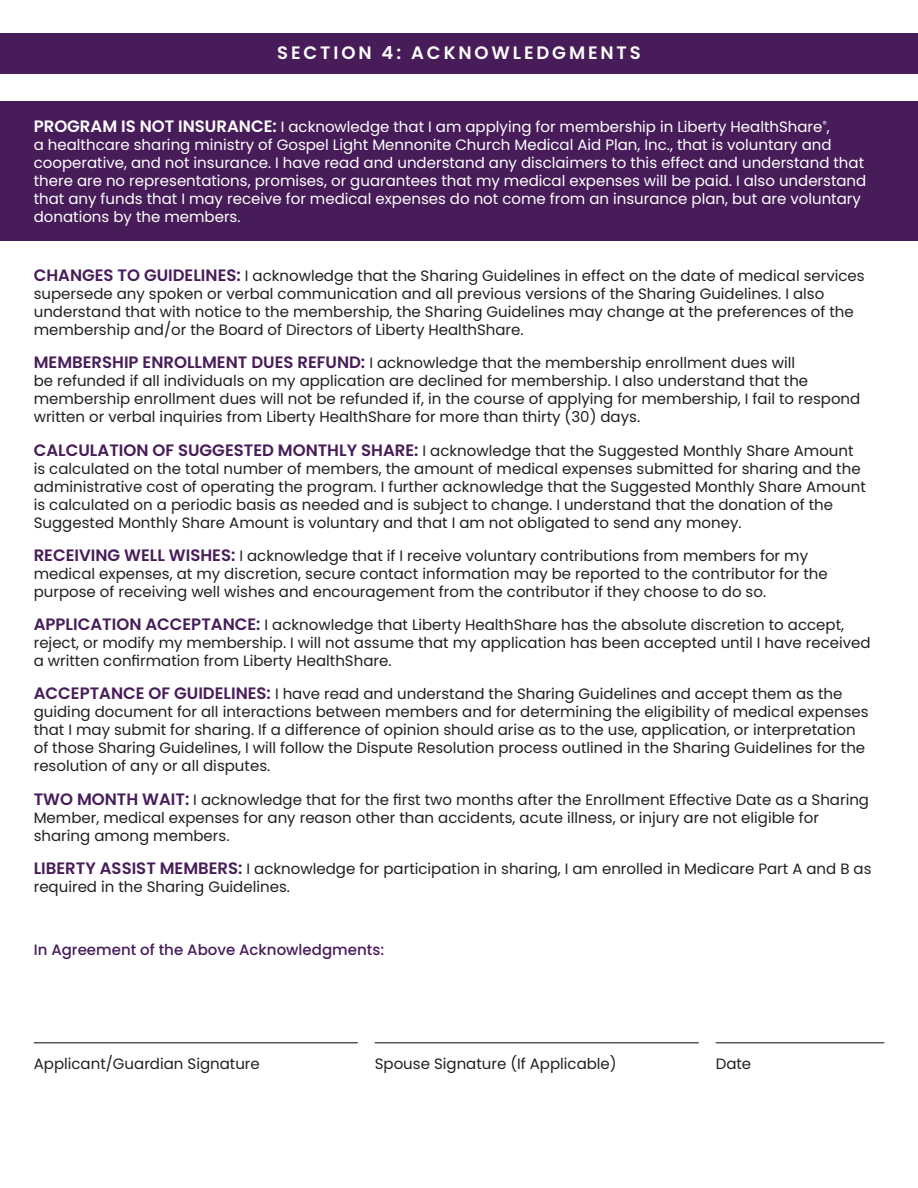
<style>
.page{position:relative;width:918px;height:1188px;background:#fff}
.page>*{position:absolute;margin:0;border:0;box-sizing:border-box;transform-origin:0 0}
.Section_H1{font:600 18px "Poppins";letter-spacing:.16em;color:#fff}
.Ack_P{font:15px/18px "Poppins";color:#231f20}
.Ack_P-2{font:15px/18px "Poppins";color:#fff}
.Section_Description{font:500 15px "Poppins";color:#471c59}
.s1{font-weight:600;font-size:16.5px}
.s2{font-weight:600;font-size:16.5px;color:#471c59}
</style>
<div class="page">
<div style="left:0;top:34px;width:918px;height:40px;background:#471c59"></div>
<div style="left:0;top:102px;width:918px;height:139px;background:#471c59"></div>
<hr style="left:34px;top:1042px;width:324px;height:1px;background:#231f20">
<hr style="left:375px;top:1042px;width:324px;height:1px;background:#231f20">
<hr style="left:716px;top:1042px;width:168px;height:1px;background:#231f20">
<p class="Section_H1" style="left:277px;top:43px;width:365px">SECTION 4: ACKNOWLEDGMENTS</p>
<p class="Ack_P-2" style="left:34px;top:118px;width:834px"><span class="s1">PROGRAM IS NOT INSURANCE:</span> I acknowledge that I am applying for membership in Liberty HealthShare<sup>®</sup>,<br>a healthcare sharing ministry of Gospel Light Mennonite Church Medical Aid Plan, Inc., that is voluntary and cooperative, and not insurance. I have read and understand any disclaimers to this effect and understand that there are no representations, promises, or guarantees that my medical expenses will be paid. I also understand that any funds that I may receive for medical expenses do not come from an insurance plan, but are voluntary donations by the members.</p>
<p class="Ack_P" style="left:34px;top:267px;width:833px"><span class="s2">CHANGES TO GUIDELINES:</span> I acknowledge that the Sharing Guidelines in effect on the date of medical services supersede any spoken or verbal communication and all previous versions of the Sharing Guidelines. I also understand that with notice to the membership, the Sharing Guidelines may change at the preferences of the membership and/or the Board of Directors of Liberty HealthShare.</p>
<p class="Ack_P" style="left:34px;top:354px;width:828px"><span class="s2">MEMBERSHIP ENROLLMENT DUES REFUND:</span> I acknowledge that the membership enrollment dues will<br>be refunded if all individuals on my application are declined for membership. I also understand that the membership enrollment dues will not be refunded if, in the course of applying for membership, I fail to respond written or verbal inquiries from Liberty HealthShare for more than thirty (30) days.</p>
<p class="Ack_P" style="left:34px;top:441px;width:834px"><span class="s2">CALCULATION OF SUGGESTED MONTHLY SHARE:</span> I acknowledge that the Suggested Monthly Share Amount is calculated on the total number of members, the amount of medical expenses submitted for sharing and the administrative cost of operating the program. I further acknowledge that the Suggested Monthly Share Amount is calculated on a periodic basis as needed and is subject to change. I understand that the donation of the Suggested Monthly Share Amount is voluntary and that I am not obligated to send any money.</p>
<p class="Ack_P" style="left:34px;top:547px;width:796px"><span class="s2">RECEIVING WELL WISHES:</span> I acknowledge that if I receive voluntary contributions from members for my medical expenses, at my discretion, secure contact information may be reported to the contributor for the purpose of receiving well wishes and encouragement from the contributor if they choose to do so.</p>
<p class="Ack_P" style="left:34px;top:616px;width:838px"><span class="s2">APPLICATION ACCEPTANCE:</span> I acknowledge that Liberty HealthShare has the absolute discretion to accept, reject, or modify my membership. I will not assume that my application has been accepted until I have received a written confirmation from Liberty HealthShare.</p>
<p class="Ack_P" style="left:34px;top:685px;width:836px"><span class="s2">ACCEPTANCE OF GUIDELINES:</span> I have read and understand the Sharing Guidelines and accept them as the guiding document for all interactions between members and for determining the eligibility of medical expenses that I may submit for sharing. If a difference of opinion should arise as to the use, application, or interpretation of those Sharing Guidelines, I will follow the Dispute Resolution process outlined in the Sharing Guidelines for the resolution of any or all disputes.</p>
<p class="Ack_P" style="left:34px;top:791px;width:837px"><span class="s2">TWO MONTH WAIT:</span> I acknowledge that for the first two months after the Enrollment Effective Date as a Sharing<br>Member, medical expenses for any reason other than accidents, acute illness, or injury are not eligible for sharing among members.</p>
<p class="Ack_P" style="left:34px;top:860px;width:839px"><span class="s2">LIBERTY ASSIST MEMBERS:</span> I acknowledge for participation in sharing, I am enrolled in Medicare Part A and B as required in the Sharing Guidelines.</p>
<p class="Section_Description" style="left:34px;top:941px;width:352px">In Agreement of the Above Acknowledgments:</p>
<p class="Ack_P" style="left:34px;top:1055px;width:228px">Applicant/Guardian Signature</p>
<p class="Ack_P" style="left:375px;top:1055px;width:244px">Spouse Signature (If Applicable)</p>
<p class="Ack_P" style="left:716px;top:1055px;width:37px">Date</p>
</div>
